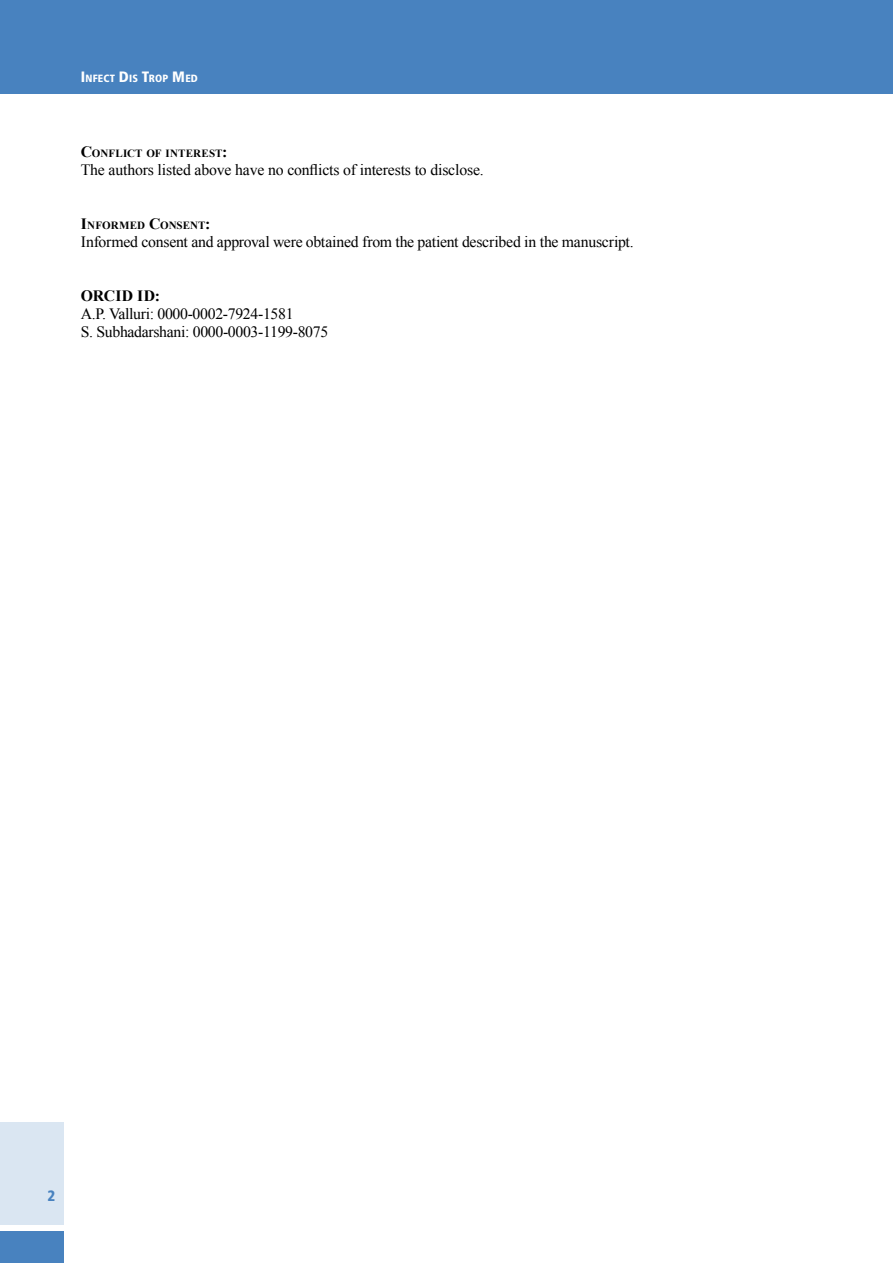
<style>
.page{position:relative;width:893px;height:1263px;background:#fff}
.page>*{position:absolute;margin:0;border:0;box-sizing:border-box;transform-origin:0 0}
.t1{font:15.75px/18px "Times New Roman";letter-spacing:-.015em;color:#000}
.t2{font:700 15.75px "Times New Roman";color:#000}
.t3{font:900 condensed 15px "Frutiger";color:#4882bf}
.t4{font:700 10.95px "Times New Roman";letter-spacing:.005em;color:#000}
.t5{font:900 condensed 10.5px "Frutiger";letter-spacing:.015em;color:#fff}
.s1{font-size:15px}
.s2{font-size:15.75px}
</style>
<div class="page">
<div style="left:0;top:0;width:893px;height:94px;background:#4882bf"></div>
<div style="left:0;top:1123px;width:64px;height:102px;background:#dae6f2"></div>
<div style="left:0;top:1231px;width:64px;height:32px;background:#4882bf"></div>
<p class="t5" style="left:81px;top:72px;width:118px"><span class="s1">I</span>NFECT <span class="s1">D</span>IS <span class="s1">T</span>ROP <span class="s1">M</span>ED</p>
<p class="t4" style="left:81px;top:146px;width:148px"><span class="s2">C</span>ONFLICT OF INTEREST<span class="s2">:</span></p>
<p class="t1" style="left:81px;top:161px;width:404px">The authors listed above have no conflicts of interests to disclose.</p>
<p class="t4" style="left:81px;top:218px;width:131px"><span class="s2">I</span>NFORMED <span class="s2">C</span>ONSENT<span class="s2">:</span></p>
<p class="t1" style="left:81px;top:233px;width:554px">Informed consent and approval were obtained from the patient described in the manuscript.</p>
<p class="t2" style="left:81px;top:285px;width:81px">ORCID ID:</p>
<p class="t1" style="left:81px;top:305px;width:249px">A.P. Valluri: 0000-0002-7924-1581<br>S. Subhadarshani: 0000-0003-1199-8075</p>
<p class="t3" style="left:47px;top:1187px;width:9px">2</p>
</div>
